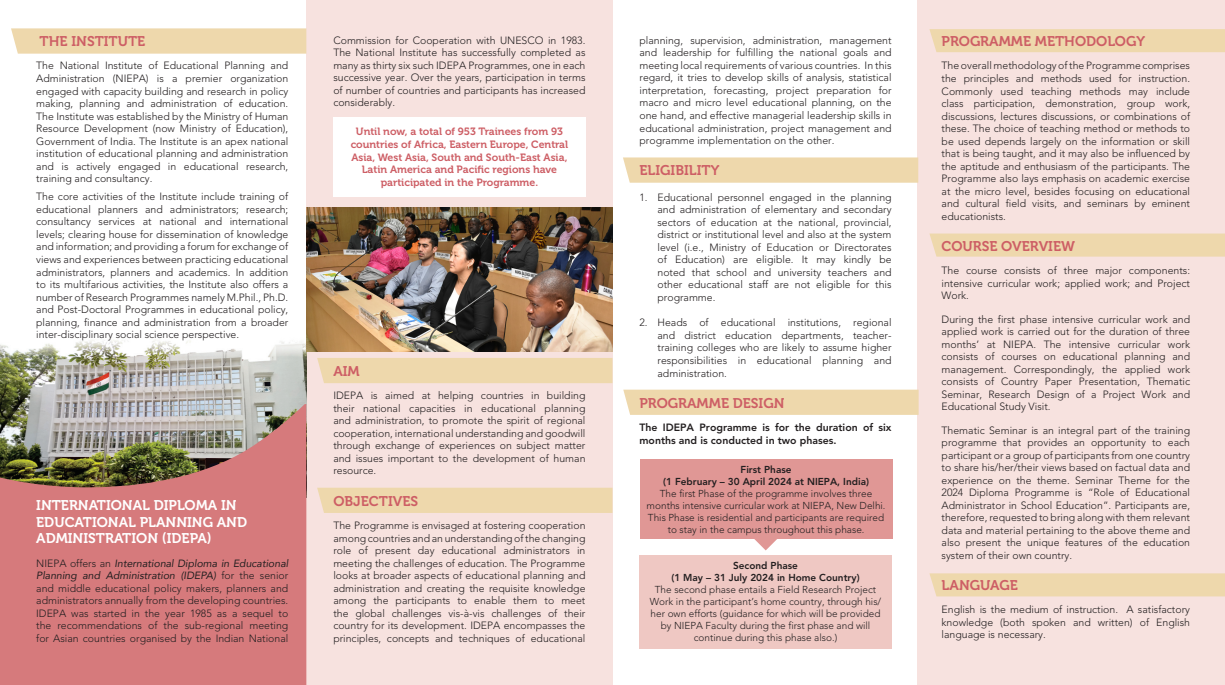
<style>
.page{position:relative;width:1225px;height:685px;background:#fff}
.page>*{position:absolute;margin:0;border:0;box-sizing:border-box;transform-origin:0 0}
.Heading{font:14px "Museo 700";color:#cd5e65}
.Heading-2{font:14px/16.8px "Museo 700";color:#fff}
.Text{font:300 10.5px/12.5px "Avenir";color:#231f20;text-align:justify}
.Indent{font:300 10.5px/12.5px "Avenir";color:#231f20;text-align:justify}
.Block_Text{font:10.5px/12.6px "Museo 700";color:#cd5e65;text-align:center}
.Text-2{font:800 10.5px/12.5px "Avenir";color:#231f20}
.t1{font:300 10px/12px "Avenir";color:#231f20;text-align:center}
.t2{font:800 10px/12px "Avenir";color:#231f20;text-align:center}
.s1{font-weight:400;font-style:italic}
</style>
<div class="page">
<div style="left:306px;top:0;width:306px;height:684px;background:#f7e2df"></div>
<div style="left:917px;top:0;width:307px;height:684px;background:#f7e2df"></div>
<svg style="left:753px;top:537px;width:25px;height:13px"></svg>
<div style="left:640px;top:458px;width:252px;height:79px;background:#e09795"></div>
<div style="left:639px;top:554px;width:252px;height:94px;background:#efc8c3"></div>
<div style="left:333px;top:117px;width:252px;height:79px;background:#fff"></div>
<img style="left:0;top:340px;width:306px;height:63px">
<img style="left:306px;top:207px;width:306px;height:144px">
<svg style="left:11px;top:28px;width:295px;height:26px;background:#eed9af"></svg>
<div style="left:623px;top:157px;width:295px;height:25px;background:#eed8ac"></div>
<svg style="left:0;top:403px;width:306px;height:281px;background:#c47e7b"></svg>
<div style="left:317px;top:358px;width:295px;height:25px;background:#eed8ac"></div>
<div style="left:623px;top:389px;width:295px;height:25px;background:#eed8ac"></div>
<div style="left:929px;top:29px;width:295px;height:23px;background:#eed8ac"></div>
<div style="left:929px;top:233px;width:295px;height:23px;background:#eed8ac"></div>
<div style="left:929px;top:573px;width:295px;height:23px;background:#eed8ac"></div>
<div style="left:317px;top:487px;width:295px;height:25px;background:#eed8ac"></div>
<p class="Heading" style="left:40px;top:33px;width:107px">THE INSTITUTE</p>
<p class="Text" style="left:36px;top:60px;width:254px">The National Institute of Educational Planning and Administration (NIEPA) is a premier organization engaged with capacity building and research in policy making, planning and administration of education.<br>The Institute was established by the Ministry of Human Resource Development (now Ministry of Education), Government of India. The Institute is an apex national institution of educational planning and administration and is actively engaged in educational research, training and consultancy.</p>
<p class="Text" style="left:36px;top:190px;width:254px">The core activities of the Institute include training of educational planners and administrators; research; consultancy services at national and international levels; clearing house for dissemination of knowledge and information; and providing a forum for exchange of views and experiences between practicing educational administrators, planners and academics. In addition to its multifarious activities, the Institute also offers a number of Research Programmes namely M.Phil., Ph.D. and Post-Doctoral Programmes in educational policy, planning, finance and administration from a broader inter-disciplinary social science perspective.</p>
<p class="Heading-2" style="left:36px;top:496px;width:212px">INTERNATIONAL DIPLOMA IN<br>EDUCATIONAL PLANNING AND<br>ADMINISTRATION (IDEPA)</p>
<p class="Text" style="left:36px;top:556px;width:254px">NIEPA offers an <span class="s1">International Diploma in Educational Planning and Administration (IDEPA)</span> for the senior and middle educational policy makers, planners and administrators annually from the developing countries.<br>IDEPA was started in the year 1985 as a sequel to the recommendations of the sub-regional meeting for Asian countries organised by the Indian National</p>
<p class="Text" style="left:333px;top:34px;width:254px">Commission for Cooperation with UNESCO in 1983.<br>The National Institute has successfully completed as many as thirty six such IDEPA Programmes, one in each successive year. Over the years, participation in terms of number of countries and participants has increased considerably.</p>
<p class="Block_Text" style="left:351px;top:125px;width:219px">Until now, a total of 953 Trainees from 93 countries of Africa, Eastern Europe, Central Asia, West Asia, South and South-East Asia, Latin America and Pacific regions have participated in the Programme.</p>
<p class="Heading" style="left:333px;top:363px;width:28px">AIM</p>
<p class="Text" style="left:333px;top:389px;width:254px">IDEPA is aimed at helping countries in building their national capacities in educational planning and administration, to promote the spirit of regional cooperation, international understanding and goodwill through exchange of experiences on subject matter and issues important to the development of human resource.</p>
<p class="Heading" style="left:333px;top:492px;width:86px">OBJECTIVES</p>
<p class="Text" style="left:333px;top:518px;width:254px">The Programme is envisaged at fostering cooperation among countries and an understanding of the changing role of present day educational administrators in meeting the challenges of education. The Programme looks at broader aspects of educational planning and administration and creating the requisite knowledge among the participants to enable them to meet the global challenges vis-à-vis challenges of their country for its development. IDEPA encompasses the principles, concepts and techniques of educational</p>
<p class="Text" style="left:639px;top:34px;width:254px">planning, supervision, administration, management and leadership for fulfilling the national goals and meeting local requirements of various countries. In this regard, it tries to develop skills of analysis, statistical interpretation, forecasting, project preparation for macro and micro level educational planning, on the one hand, and effective managerial leadership skills in educational administration, project management and programme implementation on the other.</p>
<p class="Heading" style="left:639px;top:162px;width:81px">ELIGIBILITY</p>
<p class="Indent" style="left:657px;top:191px;width:236px;text-indent:-18px">1. Educational personnel engaged in the planning and administration of elementary and secondary sectors of education at the national, provincial, district or institutional level and also at the system level (i.e., Ministry of Education or Directorates of Education) are eligible. It may kindly be noted that school and university teachers and other educational staff are not eligible for this programme.</p>
<p class="Indent" style="left:657px;top:316px;width:236px;text-indent:-18px">2. Heads of educational institutions, regional and district education departments, teacher&shy;training colleges who are likely to assume higher responsibilities in educational planning and administration.</p>
<p class="Heading" style="left:639px;top:395px;width:147px">PROGRAMME DESIGN</p>
<p class="Text-2" style="left:639px;top:421px;width:253px">The IDEPA Programme is for the duration of six months and is conducted in two phases.</p>
<p class="t2" style="left:663px;top:463px;width:207px">First Phase<br>(1 February – 30 April 2024 at NIEPA, India)</p>
<p class="t1" style="left:646px;top:487px;width:240px">The first Phase of the programme involves three months intensive curricular work at NIEPA, New Delhi.<br>This Phase is residential and participants are required to stay in the campus throughout this phase.</p>
<p class="t2" style="left:671px;top:559px;width:190px">Second Phase<br>(1 May – 31 July 2024 in Home Country)</p>
<p class="t1" style="left:650px;top:583px;width:233px">The second phase entails a Field Research Project Work in the participant’s home country, through his/ her own efforts (guidance for which will be provided by NIEPA Faculty during the first phase and will continue during this phase also.)</p>
<p class="Heading" style="left:941px;top:33px;width:205px">PROGRAMME METHODOLOGY</p>
<p class="Text" style="left:941px;top:60px;width:250px">The overall methodology of the Programme comprises the principles and methods used for instruction.<br>Commonly used teaching methods may include class participation, demonstration, group work, discussions, lectures discussions, or combinations of these. The choice of teaching method or methods to be used depends largely on the information or skill that is being taught, and it may also be influenced by the aptitude and enthusiasm of the participants. The Programme also lays emphasis on academic exercise at the micro level, besides focusing on educational and cultural field visits, and seminars by eminent educationists.</p>
<p class="Heading" style="left:941px;top:238px;width:135px">COURSE OVERVIEW</p>
<p class="Text" style="left:941px;top:264px;width:250px">The course consists of three major components: intensive curricular work; applied work; and Project Work.</p>
<p class="Text" style="left:941px;top:312px;width:250px">During the first phase intensive curricular work and applied work is carried out for the duration of three months’ at NIEPA. The intensive curricular work consists of courses on educational planning and management. Correspondingly, the applied work consists of Country Paper Presentation, Thematic Seminar, Research Design of a Project Work and Educational Study Visit.</p>
<p class="Text" style="left:941px;top:423px;width:250px">Thematic Seminar is an integral part of the training programme that provides an opportunity to each participant or a group of participants from one country to share his/her/their views based on factual data and experience on the theme. Seminar Theme for the 2024 Diploma Programme is “Role of Educational Administrator in School Education”. Participants are, therefore, requested to bring along with them relevant data and material pertaining to the above theme and also present the unique features of the education system of their own country.</p>
<p class="Heading" style="left:941px;top:577px;width:78px">LANGUAGE</p>
<p class="Text" style="left:941px;top:603px;width:250px">English is the medium of instruction. A satisfactory knowledge (both spoken and written) of English language is necessary.</p>
</div>
